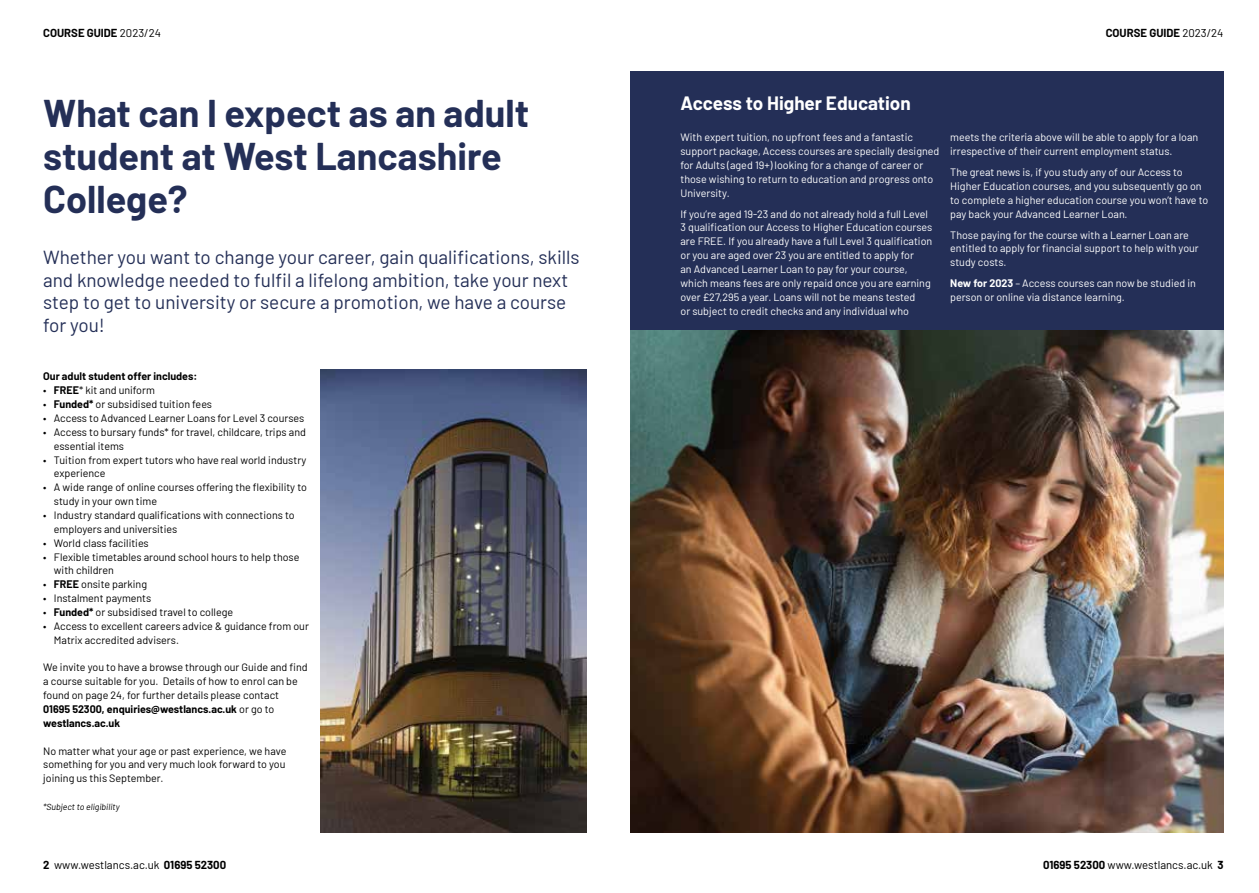
<style>
.page{position:relative;width:1259px;height:893px;background:#fff}
.page>*{position:absolute;margin:0;border:0;box-sizing:border-box;transform-origin:0 0}
.t1{font:700 37.8px/42.9px "Barlow";color:#242f57}
.t2{font:18.9px/22.6px "Barlow";color:#242f57}
.t3{font:700 18.9px "Barlow";color:#fff}
.t4{font:11.4px "Barlow";color:#000}
.t5{font:700 11.4px "Barlow";color:#000}
.t6{font:10.65px/13.8px "Barlow";color:#fff}
.t7{font:10.65px/13.8px "Barlow";color:#000}
.t8{font:700 10.65px "Barlow";color:#000}
.t9{font:italic 8.85px "Barlow";color:#000}
.s1{font-weight:400}
.s2{font-weight:700}
</style>
<div class="page">
<img style="left:320px;top:370px;width:266px;height:463px">
<div style="left:630px;top:72px;width:593px;height:428px;background:#242f57"></div>
<img style="left:630px;top:330px;width:593px;height:503px">
<p class="t5" style="left:43px;top:25px;width:119px">COURSE GUIDE <span class="s1">2023/24</span></p>
<h1 class="t1" style="left:43px;top:89px;width:487px">What can I expect as an adult student at West Lancashire<br>College?</h1>
<h2 class="t2" style="left:43px;top:244px;width:538px">Whether you want to change your career, gain qualifications, skills and knowledge needed to fulfil a lifelong ambition, take your next step to get to university or secure a promotion, we have a course for you!</h2>
<p class="t8" style="left:43px;top:369px;width:156px">Our adult student offer includes:</p>
<p class="t7" style="left:43px;top:383px;width:113px">• <span class="s2">FREE</span>* kit and uniform</p>
<p class="t7" style="left:43px;top:397px;width:170px">• <span class="s2">Funded*</span> or subsidised tuition fees</p>
<p class="t7" style="left:43px;top:410px;width:262px">• Access to Advanced Learner Loans for Level 3 courses</p>
<p class="t7" style="left:54px;top:424px;width:253px;text-indent:-11px">• Access to bursary funds* for travel, childcare, trips and essential items</p>
<p class="t7" style="left:54px;top:452px;width:254px;text-indent:-11px">• Tuition from expert tutors who have real world industry experience</p>
<p class="t7" style="left:54px;top:480px;width:254px;text-indent:-11px">• A wide range of online courses offering the flexibility to study in your own time</p>
<p class="t7" style="left:54px;top:507px;width:242px;text-indent:-11px">• Industry standard qualifications with connections to employers and universities</p>
<p class="t7" style="left:43px;top:535px;width:107px">• World class facilities</p>
<p class="t7" style="left:54px;top:549px;width:247px;text-indent:-11px">• Flexible timetables around school hours to help those with children</p>
<p class="t7" style="left:43px;top:577px;width:105px">• <span class="s2">FREE</span> onsite parking</p>
<p class="t7" style="left:43px;top:591px;width:110px">• Instalment payments</p>
<p class="t7" style="left:43px;top:604px;width:191px">• <span class="s2">Funded*</span> or subsidised travel to college</p>
<p class="t7" style="left:54px;top:618px;width:256px;text-indent:-11px">• Access to excellent careers advice &amp; guidance from our<br>Matrix accredited advisers.</p>
<p class="t7" style="left:43px;top:660px;width:266px">We invite you to have a browse through our Guide and find a course suitable for you. Details of how to enrol can be found on page 24, for further details please contact <span class="s2">01695 52300, enquiries@westlancs.ac.uk</span> or go to <span class="s2">westlancs.ac.uk</span></p>
<p class="t7" style="left:43px;top:743px;width:245px;text-align:justify">No matter what your age or past experience, we have something for you and very much look forward to you joining us this September.</p>
<p class="t9" style="left:43px;top:800px;width:78px">*Subject to eligibility</p>
<p class="t4" style="left:43px;top:856px;width:184px"><span class="s2">2</span> www.westlancs.ac.uk <span class="s2">01695 52300</span></p>
<p class="t5" style="left:1105px;top:25px;width:119px">COURSE GUIDE <span class="s1">2023/24</span></p>
<h2 class="t3" style="left:680px;top:89px;width:232px">Access to Higher Education</h2>
<p class="t6" style="left:680px;top:130px;width:260px">With expert tuition, no upfront fees and a fantastic support package, Access courses are specially designed for Adults (aged 19+) looking for a change of career or those wishing to return to education and progress onto University.</p>
<p class="t6" style="left:680px;top:206px;width:253px">If you’re aged 19-23 and do not already hold a full Level 3 qualification our Access to Higher Education courses are FREE. If you already have a full Level 3 qualification or you are aged over 23 you are entitled to apply for<br>an Advanced Learner Loan to pay for your course, which means fees are only repaid once you are earning over £27,295 a year. Loans will not be means tested<br>or subject to credit checks and any individual who</p>
<p class="t6" style="left:950px;top:130px;width:249px">meets the criteria above will be able to apply for a loan irrespective of their current employment status.</p>
<p class="t6" style="left:950px;top:164px;width:260px">The great news is, if you study any of our Access to Higher Education courses, and you subsequently go on to complete a higher education course you won’t have to pay back your Advanced Learner Loan.</p>
<p class="t6" style="left:950px;top:227px;width:250px">Those paying for the course with a Learner Loan are entitled to apply for financial support to help with your study costs.</p>
<p class="t6" style="left:950px;top:276px;width:247px"><span class="s2">New for 2023</span> – Access courses can now be studied in person or online via distance learning.</p>
<p class="t4" style="left:1043px;top:856px;width:182px"><span class="s2">01695 52300</span> www.westlancs.ac.uk <span class="s2">3</span></p>
</div>
